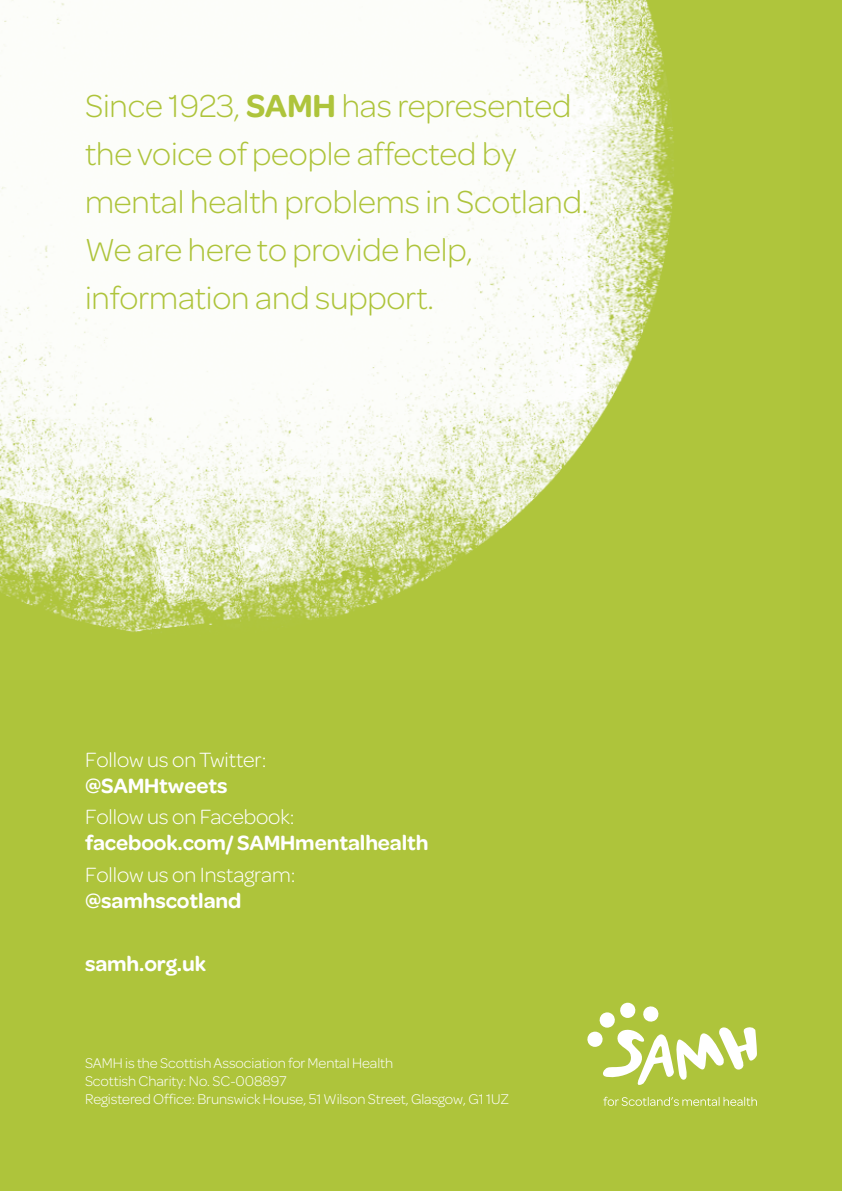
<style>
.page{position:relative;width:842px;height:1191px;background:#aec43b}
.page>*{position:absolute;margin:0;border:0;box-sizing:border-box;transform-origin:0 0}
.t1{font:300 34px/48px "Omnes";letter-spacing:-.005em;color:#aec43b}
.t2{font:600 22px "Omnes";letter-spacing:-.005em;color:#fff}
.t3{font:300 22px "Omnes";letter-spacing:-.005em;color:#fff}
.t4{font:300 15px/18px "Omnes";letter-spacing:-.005em;color:#fff}
.s1{font-weight:600}
</style>
<div class="page">
<img style="left:0;top:0;width:674px;height:634px">
<svg style="left:587px;top:1002px;width:170px;height:83px"></svg>
<svg style="left:603px;top:1096px;width:154px;height:10px"></svg>
<h1 class="t1" style="left:85px;top:80px;width:505px">Since 1923, <span class="s1">SAMH</span> has represented the voice of people affected by mental health problems in Scotland.<br>We are here to provide help, information and support.</h1>
<h2 class="t3" style="left:85px;top:745px;width:183px">Follow us on Twitter:</h2>
<h2 class="t2" style="left:85px;top:770px;width:144px">@SAMHtweets</h2>
<h2 class="t3" style="left:85px;top:802px;width:211px">Follow us on Facebook:</h2>
<h2 class="t2" style="left:85px;top:828px;width:345px">facebook.com/ SAMHmentalhealth</h2>
<h2 class="t3" style="left:85px;top:860px;width:212px">Follow us on Instagram:</h2>
<h2 class="t2" style="left:85px;top:885px;width:158px">@samhscotland</h2>
<h2 class="t2" style="left:85px;top:949px;width:122px">samh.org.uk</h2>
<p class="t4" style="left:85px;top:1053px;width:426px">SAMH is the Scottish Association for Mental Health<br>Scottish Charity: No. SC-008897<br>Registered Office: Brunswick House, 51 Wilson Street, Glasgow, G1 1UZ</p>
</div>
